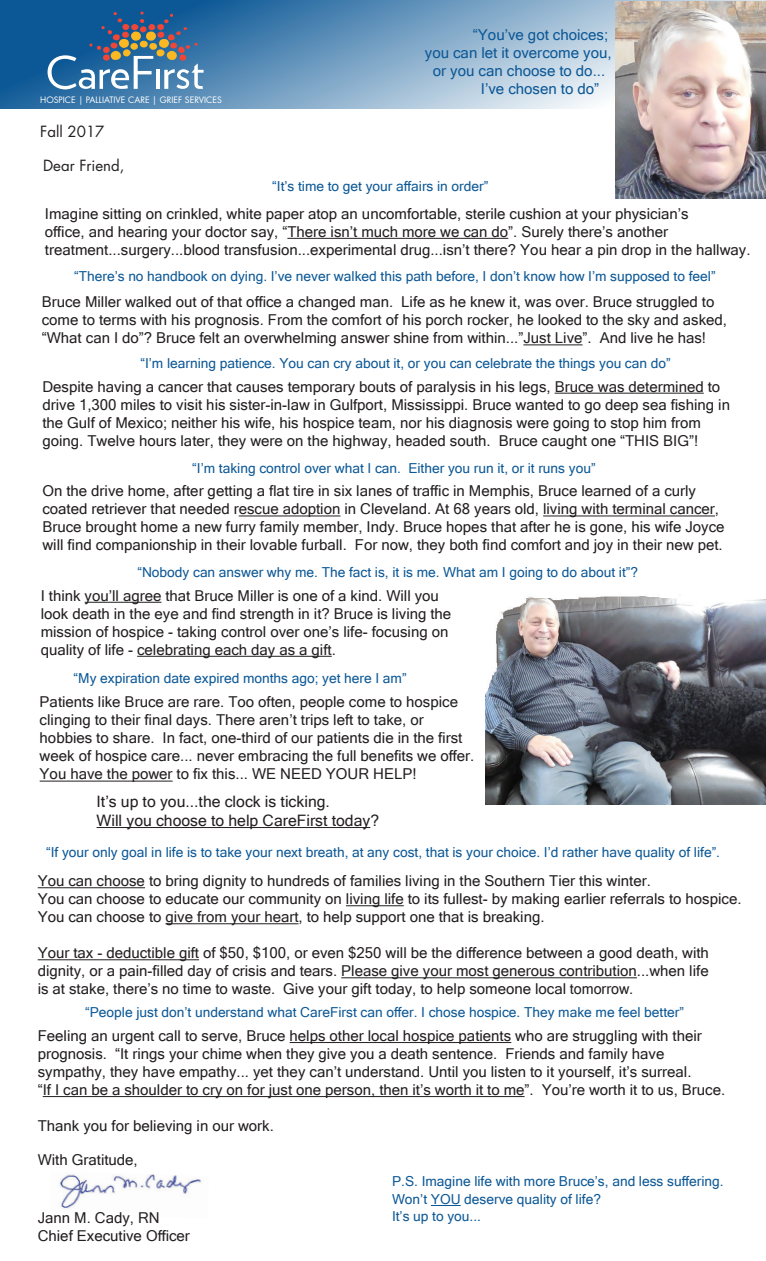
<style>
.page{position:relative;width:766px;height:1261px;background:#fff}
.page>*{position:absolute;margin:0;border:0;box-sizing:border-box;transform-origin:0 0}
.t1{font:15.75px/18.9px "Microsoft Sans Serif";color:#231f20}
.t2{font:15px/18px "Microsoft Sans Serif";color:#231f20}
.t3{font:15px "Microsoft Sans Serif";color:#0c5896}
.t4{font:15px "Futura Std";color:#231f20}
.t5{font:13.75px/18px "Microsoft Sans Serif";color:#0c5896}
.t6{font:8.62px "Futura Std";color:#fff}
</style>
<div class="page">
<img style="left:59px;top:1174px;width:142px;height:35px">
<img style="left:485px;top:594px;width:280px;height:210px">
<svg style="left:0;top:0;width:765px;height:109px;background:#749fc2"></svg>
<svg style="left:48px;top:11px;width:155px;height:78px;background:#4b779b"></svg>
<hr style="left:287px;top:238px;width:221px;height:1px;background:#231f20">
<hr style="left:523px;top:344px;width:59px;height:1px;background:#231f20">
<hr style="left:554px;top:393px;width:149px;height:1px;background:#231f20">
<hr style="left:239px;top:515px;width:101px;height:1px;background:#231f20">
<hr style="left:543px;top:515px;width:171px;height:1px;background:#231f20">
<hr style="left:289px;top:1042px;width:222px;height:1px;background:#231f20">
<hr style="left:43px;top:1096px;width:481px;height:1px;background:#231f20">
<hr style="left:85px;top:602px;width:76px;height:1px;background:#231f20">
<hr style="left:137px;top:656px;width:194px;height:1px;background:#231f20">
<hr style="left:40px;top:780px;width:132px;height:1px;background:#231f20">
<hr style="left:38px;top:887px;width:107px;height:1px;background:#231f20">
<hr style="left:346px;top:905px;width:57px;height:1px;background:#231f20">
<hr style="left:165px;top:923px;width:133px;height:1px;background:#231f20">
<hr style="left:38px;top:959px;width:161px;height:1px;background:#231f20">
<hr style="left:341px;top:977px;width:295px;height:1px;background:#231f20">
<hr style="left:430px;top:1205px;width:30px;height:1px;background:#0c5896">
<img style="left:615px;top:1px;width:150px;height:198px">
<hr style="left:96px;top:827px;width:274px;height:1px;background:#231f20">
<p class="t6" style="left:40px;top:94px;width:183px">HOSPICE | PALLIATIVE CARE | GRIEF SERVICES</p>
<p class="t4" style="left:40px;top:122px;width:66px">Fall 2017</p>
<p class="t4" style="left:43px;top:156px;width:83px">Dear Friend,</p>
<p class="t3" style="left:473px;top:25px;width:137px">“You’ve got choices;</p>
<p class="t3" style="left:424px;top:43px;width:188px">you can let it overcome you,</p>
<p class="t3" style="left:432px;top:61px;width:174px">or you can choose to do...</p>
<p class="t3" style="left:481px;top:79px;width:120px">I’ve chosen to do”</p>
<p class="t5" style="left:272px;top:177px;width:217px">“It’s time to get your affairs in order”</p>
<p class="t2" style="left:45px;top:204px;width:706px">Imagine sitting on crinkled, white paper atop an uncomfortable, sterile cushion at your physician’s<br>office, and hearing your doctor say, “There isn’t much more we can do”. Surely there’s another treatment...surgery...blood transfusion...experimental drug...isn’t there? You hear a pin drop in the hallway.</p>
<p class="t5" style="left:74px;top:267px;width:642px">“There’s no handbook on dying. I’ve never walked this path before, I don’t know how I’m supposed to feel”</p>
<p class="t2" style="left:42px;top:293px;width:686px">Bruce Miller walked out of that office a changed man. Life as he knew it, was over. Bruce struggled to come to terms with his prognosis. From the comfort of his porch rocker, he looked to the sky and asked, “What can I do”? Bruce felt an overwhelming answer shine from within...”Just Live”. And live he has!</p>
<p class="t5" style="left:140px;top:353px;width:531px">“I’m learning patience. You can cry about it, or you can celebrate the things you can do”</p>
<p class="t2" style="left:42px;top:377px;width:689px">Despite having a cancer that causes temporary bouts of paralysis in his legs, Bruce was determined to drive 1,300 miles to visit his sister-in-law in Gulfport, Mississippi. Bruce wanted to go deep sea fishing in the Gulf of Mexico; neither his wife, his hospice team, nor his diagnosis were going to stop him from going. Twelve hours later, they were on the highway, headed south. Bruce caught one “this big”!</p>
<p class="t5" style="left:192px;top:458px;width:404px">“I’m taking control over what I can. Either you run it, or it runs you”</p>
<p class="t2" style="left:42px;top:482px;width:683px">On the drive home, after getting a flat tire in six lanes of traffic in Memphis, Bruce learned of a curly coated retriever that needed rescue adoption in Cleveland. At 68 years old, living with terminal cancer, Bruce brought home a new furry family member, Indy. Bruce hopes that after he is gone, his wife Joyce will find companionship in their lovable furball. For now, they both find comfort and joy in their new pet.</p>
<p class="t5" style="left:137px;top:563px;width:502px">“Nobody can answer why me. The fact is, it is me. What am I going to do about it”?</p>
<p class="t2" style="left:41px;top:586px;width:412px">I think you’ll agree that Bruce Miller is one of a kind. Will you look death in the eye and find strength in it? Bruce is living the mission of hospice - taking control over one’s life- focusing on quality of life - celebrating each day as a gift.</p>
<p class="t5" style="left:74px;top:668px;width:334px">“My expiration date expired months ago; yet here I am”</p>
<p class="t2" style="left:40px;top:693px;width:436px">Patients like Bruce are rare. Too often, people come to hospice clinging to their final days. There aren’t trips left to take, or hobbies to share. In fact, one-third of our patients die in the first week of hospice care... never embracing the full benefits we offer.<br>You have the power to fix this... we nee d your help!</p>
<p class="t1" style="left:96px;top:791px;width:284px">It’s up to you...the clock is ticking.<br>Will you choose to help CareFirst today?</p>
<p class="t5" style="left:46px;top:843px;width:675px">“If your only goal in life is to take your next breath, at any cost, that is your choice. I’d rather have quality of life”.</p>
<p class="t2" style="left:38px;top:871px;width:705px">You can choose to bring dignity to hundreds of families living in the Southern Tier this winter.<br>You can choose to educate our community on living life to its fullest- by making earlier referrals to hospice.<br>You can choose to give from your heart, to help support one that is breaking.</p>
<p class="t2" style="left:38px;top:943px;width:672px;text-align:justify">Your tax - deductible gift of $50, $100, or even $250 will be the difference between a good death, with dignity, or a pain-filled day of crisis and tears. Please give your most generous contribution...when life is at stake, there’s no time to waste. Give your gift today, to help someone local tomorrow.</p>
<p class="t5" style="left:85px;top:1003px;width:600px">“People just don’t understand what CareFirst can offer. I chose hospice. They make me feel better”</p>
<p class="t2" style="left:38px;top:1026px;width:689px">Feeling an urgent call to serve, Bruce helps other local hospice patients who are struggling with their prognosis. “It rings your chime when they give you a death sentence. Friends and family have sympathy, they have empathy... yet they can’t understand. Until you listen to it yourself, it’s surreal.<br>“If I can be a shoulder to cry on for just one person, then it’s worth it to me”. You’re worth it to us, Bruce.</p>
<p class="t2" style="left:38px;top:1116px;width:238px">Thank you for believing in our work.</p>
<p class="t2" style="left:38px;top:1150px;width:102px">With Gratitude,</p>
<p class="t2" style="left:38px;top:1208px;width:154px">Jann M. Cady, RN<br>Chief Executive Officer</p>
<p class="t5" style="left:392px;top:1171px;width:333px">P.S. Imagine life with more Bruce’s, and less suffering.<br>Won’t YOU deserve quality of life?</p>
<p class="t5" style="left:392px;top:1206px;width:90px">It’s up to you...</p>
</div>
